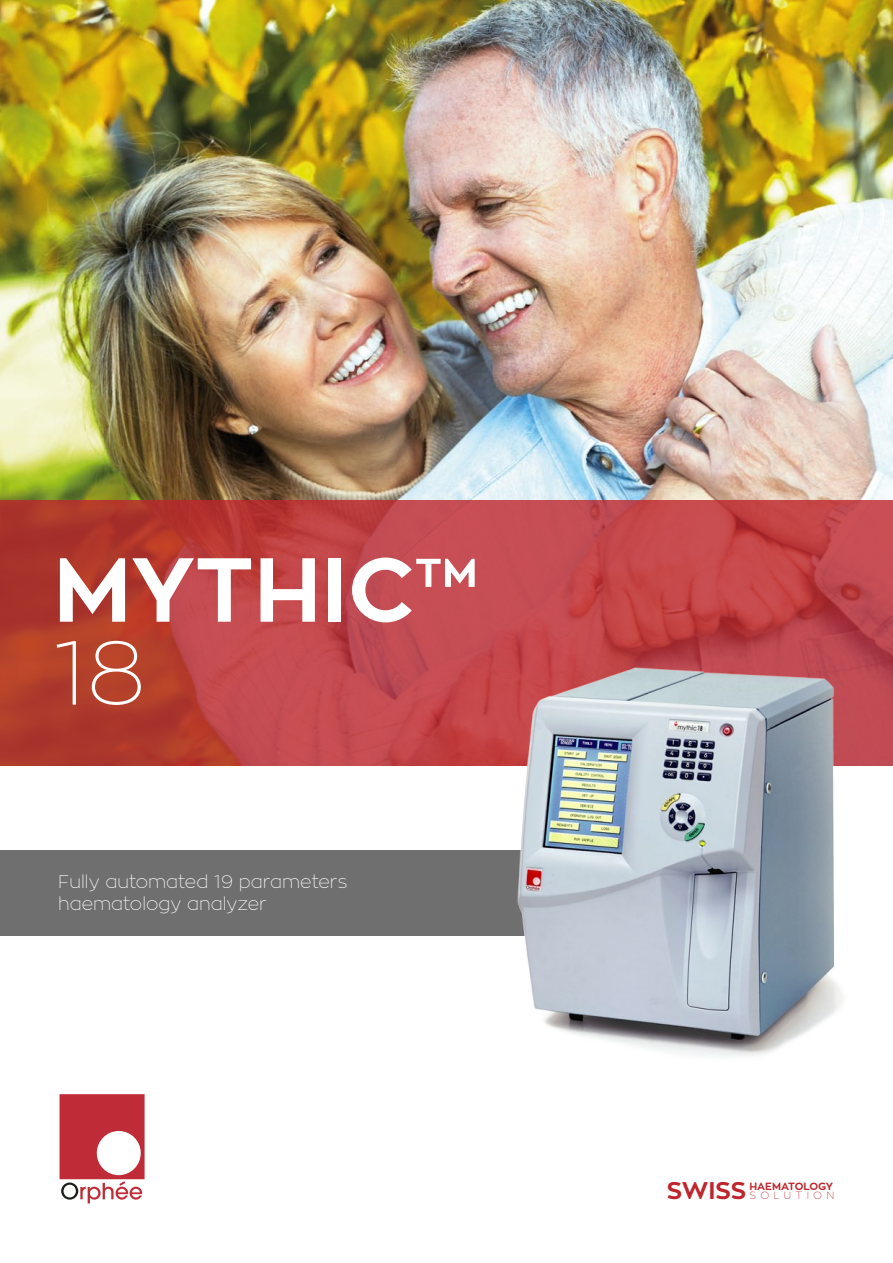
<style>
.page{position:relative;width:893px;height:1263px;background:#fff}
.page>*{position:absolute;margin:0;border:0;box-sizing:border-box;transform-origin:0 0}
.t1{font:700 90px "Zona Pro";color:#fff}
.t2{font:100 90px "Zona Pro";color:#fff}
.t3{font:700 24px "Zona Pro";letter-spacing:-.005em;color:#bf252c}
.t4{font:100 18px/21.6px "Zona Pro";color:#fff}
.t5{font:700 10.5px "Zona Pro";letter-spacing:-.005em;color:#bf252c}
.t6{font:100 10.5px "Zona Pro";letter-spacing:.4em;color:#bf252c}
</style>
<div class="page">
<div style="left:0;top:851px;width:583px;height:85px;background:#706f6f"></div>
<svg style="left:60px;top:1094px;width:85px;height:109px"></svg>
<img style="left:0;top:0;width:893px;height:500px">
<svg style="left:0;top:500px;width:893px;height:265px;background:#b9413e"></svg>
<img style="left:452px;top:486px;width:426px;height:571px">
<h1 class="t1" style="left:53px;top:531px;width:425px">MYTHIC™</h1>
<h1 class="t2" style="left:53px;top:616px;width:93px">18</h1>
<p class="t4" style="left:58px;top:871px;width:291px">Fully automated 19 parameters haematology analyzer</p>
<h2 class="t3" style="left:667px;top:1175px;width:81px">SWISS</h2>
<p class="t5" style="left:749px;top:1179px;width:85px">HAEMATOLOGY</p>
<p class="t6" style="left:749px;top:1189px;width:86px">SOLUTION</p>
</div>
